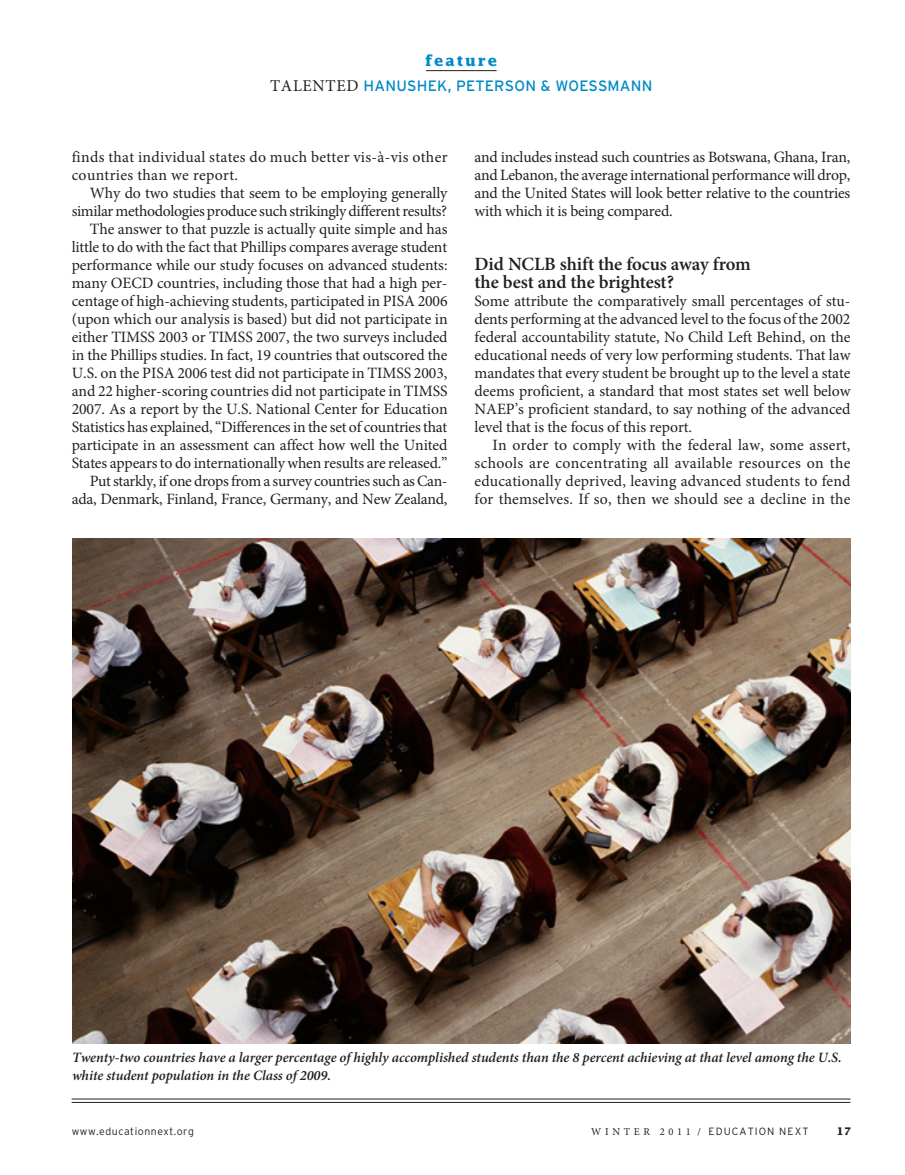
<style>
.page{position:relative;width:905px;height:1175px;background:#fff}
.page>*{position:absolute;margin:0;border:0;box-sizing:border-box;transform-origin:0 0}
.breakhed{font:600 18.75px/18px "Minion Pro";letter-spacing:-.005em;color:#231f20}
.bodytext{font:15.75px/18px "Minion Pro";letter-spacing:-.015em;color:#231f20;text-align:justify}
.bodytext__no_indent{font:15.75px/18px "Minion Pro";letter-spacing:.02em;color:#231f20}
.t1{font:15px "Interstate";letter-spacing:.015em;color:#008ac4}
.t2{font:700 15px "Lucida";letter-spacing:.12em;color:#008ac4}
.t3{font:italic 600 14.25px/18px "Minion Pro";letter-spacing:-.005em;color:#231f20}
.t4{font:300 10.5px "Interstate";letter-spacing:.1em;color:#231f20}
.t5{font:300 10.5px "Interstate";letter-spacing:.05em;color:#231f20}
.t6{font:700 10.5px "Lucida";color:#231f20}
.s1{font-family:"Minion Pro";font-size:16.5px;color:#231f20}
.s2{font-family:"Minion Pro";font-weight:400}
</style>
<div class="page">
<hr style="left:72px;top:1102px;width:778px;height:1px;background:#231f20">
<hr style="left:72px;top:1098px;width:778px;height:1px;background:#231f20">
<hr style="left:426px;top:70px;width:70px;height:1px;background:#231f20">
<img style="left:72px;top:538px;width:778px;height:505px">
<p class="t2" style="left:425px;top:51px;width:74px">feature</p>
<p class="t1" style="left:270px;top:78px;width:384px"><span class="s1">TALENTED</span> HANUSHEK, PETERSON &amp; WOESSMANN</p>
<p class="bodytext__no_indent" style="left:72px;top:148px;width:377px">finds that individual states do much better vis-à-vis other countries than we report.</p>
<p class="bodytext" style="left:72px;top:184px;width:377px;text-align:right">Why do two studies that seem to be employing generally similar methodologies produce such strikingly different results?</p>
<p class="bodytext" style="left:72px;top:220px;width:377px;text-indent:18px">The answer to that puzzle is actually quite simple and has little to do with the fact that Phillips compares average student performance while our study focuses on advanced students: many OECD countries, including those that had a high per&shy;centage of high-achieving students, participated in PISA 2006 (upon which our analysis is based) but did not participate in either TIMSS 2003 or TIMSS 2007, the two surveys included in the Phillips studies. In fact, 19 countries that outscored the U.S. on the PISA 2006 test did not participate in TIMSS 2003, and 22 higher-scoring countries did not participate in TIMSS 2007. As a report by the U.S. National Center for Education Statistics has explained, “Differences in the set of countries that participate in an assessment can affect how well the United States appears to do internationally when results are released.”</p>
<p class="bodytext" style="left:72px;top:472px;width:377px;text-align:right">Put starkly, if one drops from a survey countries such as Can&shy;ada, Denmark, Finland, France, Germany, and New Zealand,</p>
<p class="bodytext" style="left:474px;top:148px;width:377px">and includes instead such countries as Botswana, Ghana, Iran, and Lebanon, the average international performance will drop, and the United States will look better relative to the countries with which it is being compared.</p>
<p class="breakhed" style="left:474px;top:255px;width:278px">Did NCLB shift the focus away from the best and the brightest?</p>
<p class="bodytext__no_indent" style="left:474px;top:292px;width:377px;text-align:justify">Some attribute the comparatively small percentages of stu&shy;dents performing at the advanced level to the focus of the 2002 federal accountability statute, No Child Left Behind, on the educational needs of very low performing students. That law mandates that every student be brought up to the level a state deems proficient, a standard that most states set well below NAEP’s proficient standard, to say nothing of the advanced level that is the focus of this report.</p>
<p class="bodytext" style="left:474px;top:436px;width:377px;text-indent:18px">In order to comply with the federal law, some assert, schools are concentrating all available resources on the educationally deprived, leaving advanced students to fend for themselves. If so, then we should see a decline in the</p>
<p class="t3" style="left:72px;top:1048px;width:771px">Twenty-two countries have a larger percentage of highly accomplished students than the 8 percent achieving at that level among the U.S. white student population in the Class of 2009.</p>
<p class="t5" style="left:72px;top:1125px;width:124px">www.educationnext.org</p>
<p class="t4" style="left:591px;top:1125px;width:219px"><span class="s2">W I N T E R 2 0 1 1 /</span> EDUCATION NEXT</p>
<p class="t6" style="left:836px;top:1124px;width:16px">17</p>
</div>
